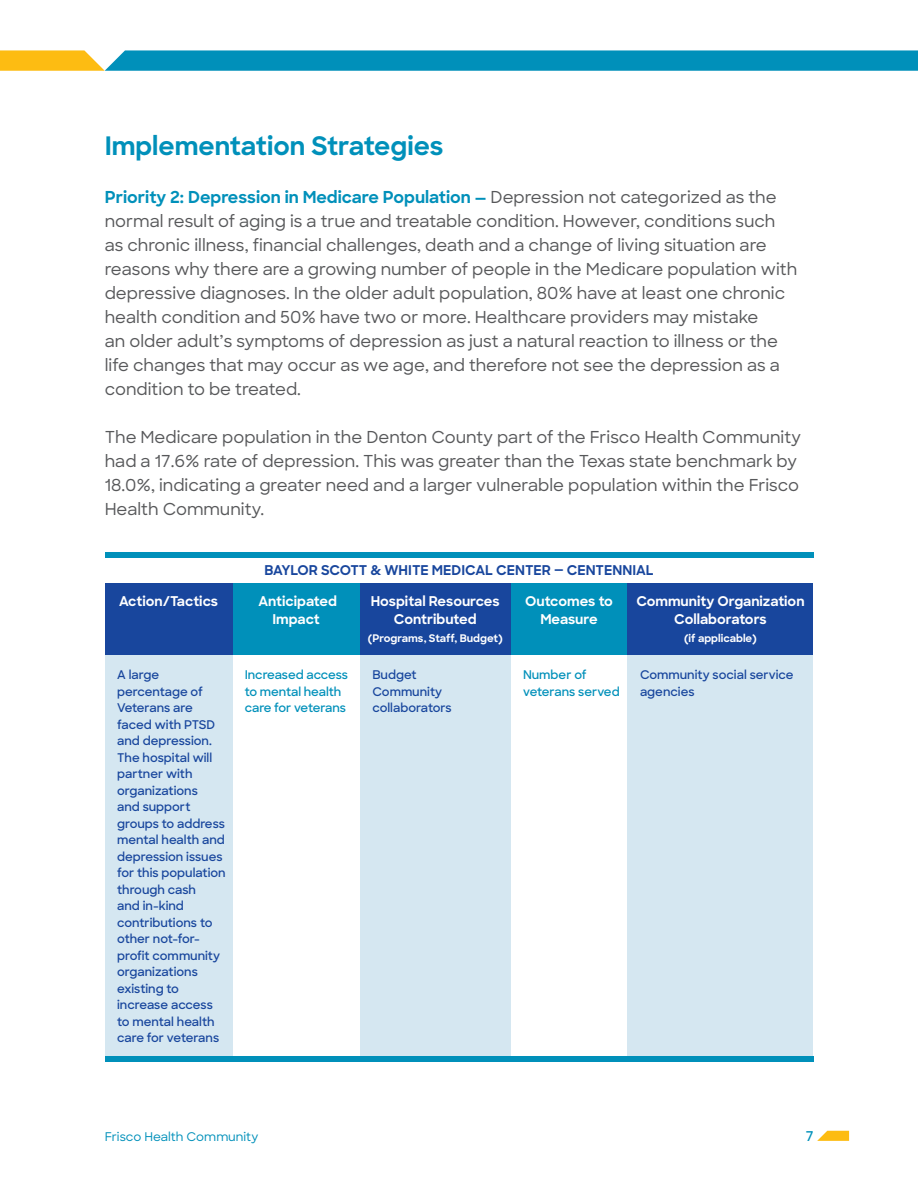
<style>
.page{position:relative;width:918px;height:1188px;background:#fff}
.page>*{position:absolute;margin:0;border:0;box-sizing:border-box;transform-origin:0 0}
.t1{font:700 25.5px "Sharp Sans";color:#0090ba}
.t2{font:500 16.5px/24px "Sharp Sans";color:#57585a}
.t3{font:700 13.5px/18px "Sharp Sans";color:#fff;text-align:center}
.t4{font:700 13.5px "Sharp Sans";color:#18469d}
.t5{font:600 13.5px "Sharp Sans";color:#0090ba}
.t6{font:600 12px/16.5px "Sharp Sans";color:#18469d}
.t7{font:600 12px/16.5px "Sharp Sans";letter-spacing:-.005em;color:#0090ba}
.t8{font:500 12px "Sharp Sans";color:#0090ba}
.t9{font:700 10.5px "Sharp Sans";color:#fff}
.s1{font-weight:700;color:#0090ba}
</style>
<div class="page">
<div style="left:511px;top:583px;width:116px;height:72px;background:#0090ba"></div>
<div style="left:232px;top:583px;width:128px;height:72px;background:#0090ba"></div>
<svg style="left:0;top:50px;width:918px;height:21px;background:#279aac"></svg>
<svg style="left:817px;top:1131px;width:32px;height:10px"></svg>
<div style="left:627px;top:583px;width:186px;height:474px;background:#d5e7f1"></div>
<div style="left:105px;top:583px;width:127px;height:474px;background:#d5e7f1"></div>
<div style="left:360px;top:583px;width:151px;height:474px;background:#d5e7f1"></div>
<div style="left:105px;top:583px;width:127px;height:72px;background:#18469d"></div>
<div style="left:627px;top:583px;width:186px;height:72px;background:#18469d"></div>
<div style="left:360px;top:583px;width:151px;height:72px;background:#18469d"></div>
<div style="left:105px;top:552px;width:708px;height:6px;background:#0090ba"></div>
<div style="left:105px;top:1057px;width:708px;height:5px;background:#0090ba"></div>
<h1 class="t1" style="left:105px;top:127px;width:340px">Implementation Strategies</h1>
<p class="t2" style="left:105px;top:185px;width:694px"><span class="s1">Priority 2: Depression in Medicare Population —</span> Depression not categorized as the normal result of aging is a true and treatable condition. However, conditions such as chronic illness, financial challenges, death and a change of living situation are reasons why there are a growing number of people in the Medicare population with depressive diagnoses. In the older adult population, 80% have at least one chronic health condition and 50% have two or more. Healthcare providers may mistake<br>an older adult’s symptoms of depression as just a natural reaction to illness or the life changes that may occur as we age, and therefore not see the depression as a condition to be treated.</p>
<p class="t2" style="left:105px;top:425px;width:698px">The Medicare population in the Denton County part of the Frisco Health Community had a 17.6% rate of depression. This was greater than the Texas state benchmark by 18.0%, indicating a greater need and a larger vulnerable population within the Frisco Health Community.</p>
<p class="t3" style="left:119px;top:592px;width:101px">Action/Tactics</p>
<p class="t6" style="left:117px;top:666px;width:110px">A large percentage of<br>Veterans are faced with PTSD and depression.<br>The hospital will partner with organizations<br>and support groups to address mental health and depression issues for this population through cash<br>and in-kind contributions to other not-for&shy;profit community organizations existing to increase access to mental health care for veterans</p>
<p class="t4" style="left:264px;top:561px;width:391px">BAYLOR SCOTT &amp; WHITE MEDICAL CENTER — CENTENNIAL</p>
<p class="t3" style="left:259px;top:592px;width:80px">Anticipated<br>Impact</p>
<p class="t7" style="left:245px;top:666px;width:105px">Increased access to mental health care for veterans</p>
<p class="t3" style="left:371px;top:592px;width:130px">Hospital Resources<br>Contributed</p>
<p class="t9" style="left:368px;top:631px;width:136px">(Programs, Staff, Budget)</p>
<p class="t6" style="left:372px;top:666px;width:81px">Budget<br>Community collaborators</p>
<p class="t3" style="left:525px;top:592px;width:89px">Outcomes to<br>Measure</p>
<p class="t7" style="left:523px;top:666px;width:98px">Number of veterans served</p>
<p class="t3" style="left:636px;top:592px;width:170px">Community Organization<br>Collaborators</p>
<p class="t9" style="left:684px;top:631px;width:74px">(if applicable)</p>
<p class="t6" style="left:640px;top:666px;width:155px">Community social service agencies</p>
<p class="t8" style="left:105px;top:1128px;width:155px">Frisco Health Community</p>
<p class="t5" style="left:806px;top:1126px;width:9px">7</p>
</div>
